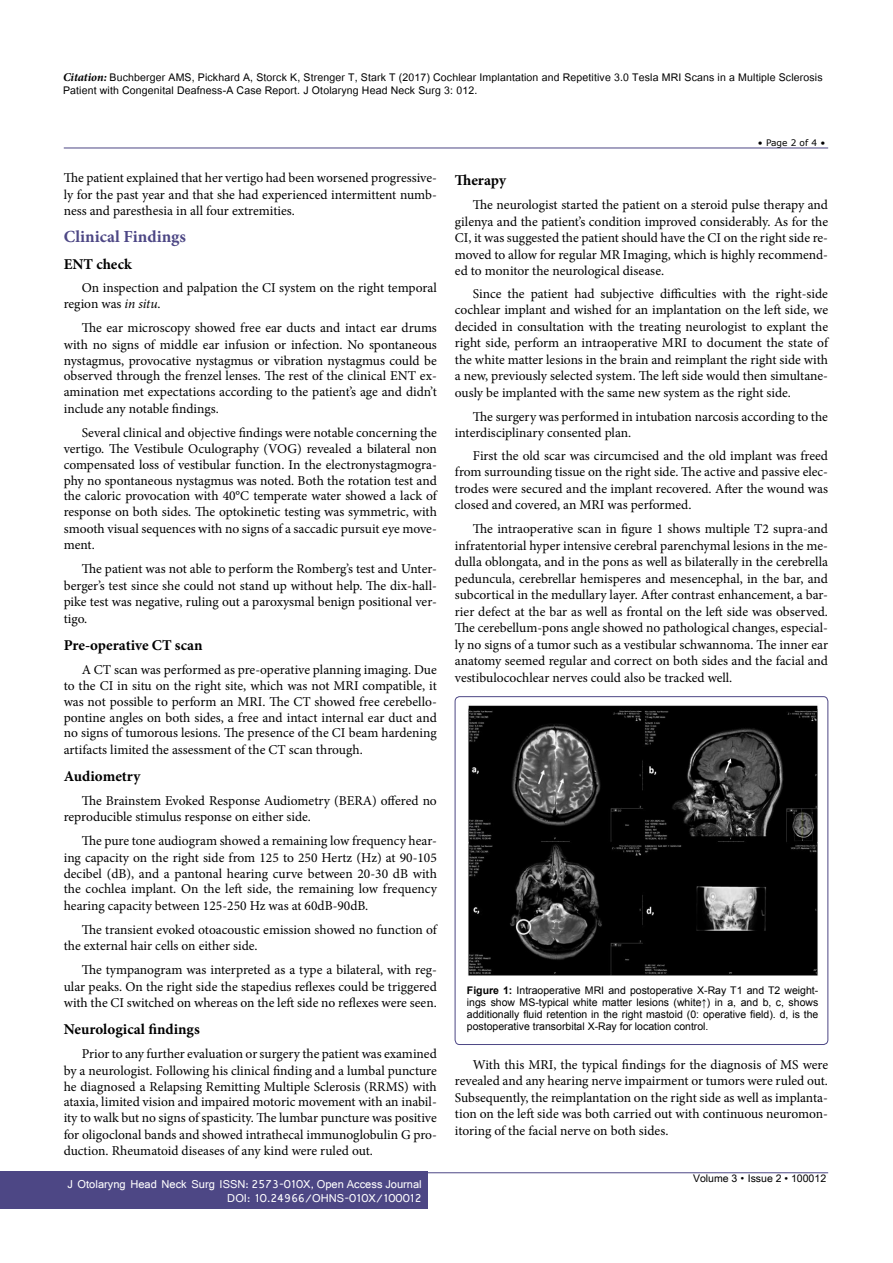
<style>
.page{position:relative;width:893px;height:1263px;background:#fff}
.page>*{position:absolute;margin:0;border:0;box-sizing:border-box;transform-origin:0 0}
.t1{font:700 16.95px "Minion Pro";color:#4d4785}
.t2{font:700 15px "Minion Pro";color:#000}
.t3{font:14.7px/13.5px "Utsaah";letter-spacing:.01em;color:#000}
.t4{font:13.5px/16.5px "Minion Pro";color:#000;text-align:justify}
.t5{font:12px/14.2px "Shruti";color:#fff;text-align:right}
.t6{font:10.5px/12px "Arial";color:#000;text-align:justify}
.t7{font:10.5px "Arial Unicode MS";color:#000}
.t8{font:9px "MS Reference Sans Serif";color:#000}
.s1{font-family:"Minion Pro";font-weight:700;font-style:italic;font-size:12px}
.s2{font-style:italic}
.s3{font-weight:700}
.s4{font-family:"Batang"}
</style>
<div class="page">
<hr style="left:64px;top:148px;width:764px;height:1px;background:#4d4785">
<hr style="left:64px;top:1172px;width:764px;height:1px;background:#4d4785">
<div style="left:0;top:1171px;width:428px;height:38px;background:#4d4785"></div>
<div style="left:455px;top:696px;width:373px;height:349px;border:1px solid #4d4785;border-radius:5px"></div>
<img style="left:468px;top:705px;width:350px;height:271px">
<p class="t3" style="left:63px;top:71px;width:761px"><span class="s1">Citation:</span> Buchberger AMS, Pickhard A, Storck K, Strenger T, Stark T (2017) Cochlear Implantation and Repetitive 3.0 Tesla MRI Scans in a Multiple Sclerosis<br>Patient with Congenital Deafness-A Case Report. J Otolaryng Head Neck Surg 3: 012.</p>
<p class="t4" style="left:64px;top:170px;width:375px">The patient explained that her vertigo had been worsened progressive&shy;ly for the past year and that she had experienced intermittent numb&shy;ness and paresthesia in all four extremities.</p>
<p class="t1" style="left:64px;top:225px;width:124px">Clinical Findings</p>
<p class="t2" style="left:64px;top:254px;width:70px">ENT check</p>
<p class="t4" style="left:64px;top:279px;width:375px;text-indent:18px">On inspection and palpation the CI system on the right temporal region was <span class="s2">in situ</span>.</p>
<p class="t4" style="left:64px;top:320px;width:375px;line-height:16px;text-indent:18px">The ear microscopy showed free ear ducts and intact ear drums with no signs of middle ear infusion or infection. No spontaneous nystagmus, provocative nystagmus or vibration nystagmus could be observed through the frenzel lenses. The rest of the clinical ENT ex&shy;amination met expectations according to the patient’s age and didn’t include any notable findings.</p>
<p class="t4" style="left:64px;top:424px;width:375px;line-height:16px;text-indent:18px">Several clinical and objective findings were notable concerning the vertigo. The Vestibule Oculography (VOG) revealed a bilateral non compensated loss of vestibular function. In the electronystagmogra&shy;phy no spontaneous nystagmus was noted. Both the rotation test and the caloric provocation with 40°C temperate water showed a lack of response on both sides. The optokinetic testing was symmetric, with smooth visual sequences with no signs of a saccadic pursuit eye move&shy;ment.</p>
<p class="t4" style="left:64px;top:561px;width:375px;text-indent:18px">The patient was not able to perform the Romberg’s test and Unter&shy;berger’s test since she could not stand up without help. The dix-hall&shy;pike test was negative, ruling out a paroxysmal benign positional ver&shy;tigo.</p>
<p class="t2" style="left:64px;top:634px;width:140px">Pre-operative CT scan</p>
<p class="t4" style="left:64px;top:661px;width:375px;line-height:16px;text-indent:18px">A CT scan was performed as pre-operative planning imaging. Due to the CI in situ on the right site, which was not MRI compatible, it was not possible to perform an MRI. The CT showed free cerebello&shy;pontine angles on both sides, a free and intact internal ear duct and no signs of tumorous lesions. The presence of the CI beam hardening artifacts limited the assessment of the CT scan through.</p>
<p class="t2" style="left:64px;top:765px;width:78px">Audiometry</p>
<p class="t4" style="left:64px;top:792px;width:375px;text-indent:18px">The Brainstem Evoked Response Audiometry (BERA) offered no reproducible stimulus response on either side.</p>
<p class="t4" style="left:64px;top:833px;width:375px;text-indent:18px">The pure tone audiogram showed a remaining low frequency hear&shy;ing capacity on the right side from 125 to 250 Hertz (Hz) at 90-105 decibel (dB), and a pantonal hearing curve between 20-30 dB with the cochlea implant. On the left side, the remaining low frequency hearing capacity between 125-250 Hz was at 60dB-90dB.</p>
<p class="t4" style="left:64px;top:921px;width:375px;text-indent:18px">The transient evoked otoacoustic emission showed no function of the external hair cells on either side.</p>
<p class="t4" style="left:64px;top:962px;width:375px;text-indent:18px">The tympanogram was interpreted as a type a bilateral, with reg&shy;ular peaks. On the right side the stapedius reflexes could be triggered with the CI switched on whereas on the left side no reflexes were seen.</p>
<p class="t2" style="left:64px;top:1019px;width:138px">Neurological findings</p>
<p class="t4" style="left:64px;top:1046px;width:375px;text-indent:18px">Prior to any further evaluation or surgery the patient was examined by a neurologist. Following his clinical finding and a lumbal puncture he diagnosed a Relapsing Remitting Multiple Sclerosis (RRMS) with ataxia, limited vision and impaired motoric movement with an inabil&shy;ity to walk but no signs of spasticity. The lumbar puncture was positive for oligoclonal bands and showed intrathecal immunoglobulin G pro&shy;duction. Rheumatoid diseases of any kind were ruled out.</p>
<p class="t5" style="left:67px;top:1176px;width:356px">J Otolaryng Head Neck Surg ISSN: 2573-010X, Open Access Journal<br>DOI: 10.24966/OHNS-010X/100012</p>
<p class="t8" style="left:758px;top:137px;width:69px">• Page 2 of 4 •</p>
<p class="t2" style="left:455px;top:170px;width:53px">Therapy</p>
<p class="t4" style="left:455px;top:197px;width:375px;text-indent:18px">The neurologist started the patient on a steroid pulse therapy and gilenya and the patient’s condition improved considerably. As for the CI, it was suggested the patient should have the CI on the right side re&shy;moved to allow for regular MR Imaging, which is highly recommend&shy;ed to monitor the neurological disease.</p>
<p class="t4" style="left:455px;top:285px;width:375px;text-indent:18px">Since the patient had subjective difficulties with the right-side cochlear implant and wished for an implantation on the left side, we decided in consultation with the treating neurologist to explant the right side, perform an intraoperative MRI to document the state of the white matter lesions in the brain and reimplant the right side with a new, previously selected system. The left side would then simultane&shy;ously be implanted with the same new system as the right side.</p>
<p class="t4" style="left:455px;top:408px;width:375px;text-indent:18px">The surgery was performed in intubation narcosis according to the interdisciplinary consented plan.</p>
<p class="t4" style="left:455px;top:447px;width:375px;text-indent:18px">First the old scar was circumcised and the old implant was freed from surrounding tissue on the right side. The active and passive elec&shy;trodes were secured and the implant recovered. After the wound was closed and covered, an MRI was performed.</p>
<p class="t4" style="left:455px;top:521px;width:375px;text-indent:18px">The intraoperative scan in figure 1 shows multiple T2 supra-and infratentorial hyper intensive cerebral parenchymal lesions in the me&shy;dulla oblongata, and in the pons as well as bilaterally in the cerebrella peduncula, cerebrellar hemisperes and mesencephal, in the bar, and subcortical in the medullary layer. After contrast enhancement, a bar&shy;rier defect at the bar as well as frontal on the left side was observed.<br>The cerebellum-pons angle showed no pathological changes, especial&shy;ly no signs of a tumor such as a vestibular schwannoma. The inner ear anatomy seemed regular and correct on both sides and the facial and vestibulocochlear nerves could also be tracked well.</p>
<p class="t6" style="left:467px;top:984px;width:353px"><span class="s3">Figure 1:</span> Intraoperative MRI and postoperative X-Ray T1 and T2 weight&shy;ings show MS-typical white matter lesions (white↑) in a, and b, c, shows additionally fluid retention in the right mastoid (0: operative field). d, is the postoperative transorbital X-Ray for location control.</p>
<p class="t4" style="left:455px;top:1056px;width:375px;text-indent:18px">With this MRI, the typical findings for the diagnosis of MS were revealed and any hearing nerve impairment or tumors were ruled out.<br>Subsequently, the reimplantation on the right side as well as implanta&shy;tion on the left side was both carried out with continuous neuromon&shy;itoring of the facial nerve on both sides.</p>
<p class="t7" style="left:693px;top:1170px;width:135px">Volume 3 <span class="s4">•</span> Issue 2 • 100012</p>
</div>
